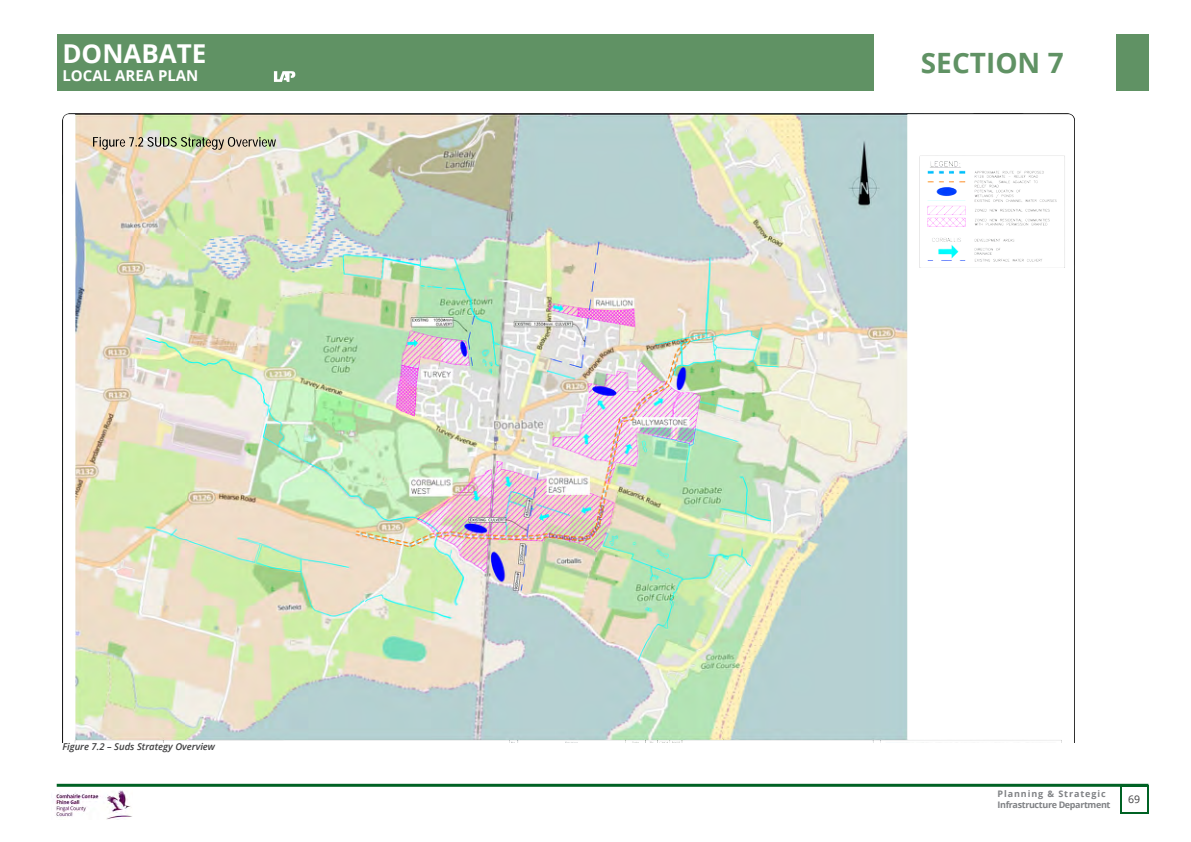
<style>
.page{position:relative;width:1191px;height:842px;background:#fff}
.page>*{position:absolute;margin:0;border:0;box-sizing:border-box;transform-origin:0 0}
.t1{font:700 28px "Open Sans";color:#609264}
.t2{font:700 26px "Open Sans";color:#fff}
.t3{font:700 15px "Open Sans";color:#fff}
.t4{font:10.5px "Open Sans";color:#3e3e3f}
.t5{font:italic 600 9.5px "Open Sans";color:#3e3e3f}
.t6{font:700 9px/10.8px "Open Sans";letter-spacing:-.04em;color:#808285}
</style>
<div class="page">
<div style="left:57px;top:34px;width:1091px;height:57px;background:#609264"></div>
<div style="left:874px;top:33px;width:241px;height:59px;background:#fff"></div>
<hr style="left:57px;top:784px;width:1091px;height:3px;background:#006224">
<img style="left:55px;top:791px;width:77px;height:28px">
<svg style="left:274px;top:71px;width:21px;height:11px"></svg>
<div style="left:1120px;top:785px;width:28px;height:29px;background:linear-gradient(to right,#fff,#fff)"></div>
<div style="left:1122px;top:787px;width:24px;height:24px;background:#fff"></div>
<img style="left:62px;top:113px;width:1012px;height:629px">
<h2 class="t2" style="left:62px;top:36px;width:146px">DONABATE</h2>
<h3 class="t3" style="left:62px;top:65px;width:138px">LOCAL AREA PLAN</h3>
<p class="t5" style="left:62px;top:740px;width:154px">Figure 7.2 – Suds Strategy Overview</p>
<p class="t1" style="left:921px;top:43px;width:144px">SECTION 7</p>
<p class="t6" style="left:997px;top:788px;width:114px">Planning &amp; Strategic<br>Infrastructure Department</p>
<p class="t4" style="left:1128px;top:792px;width:14px">69</p>
</div>
